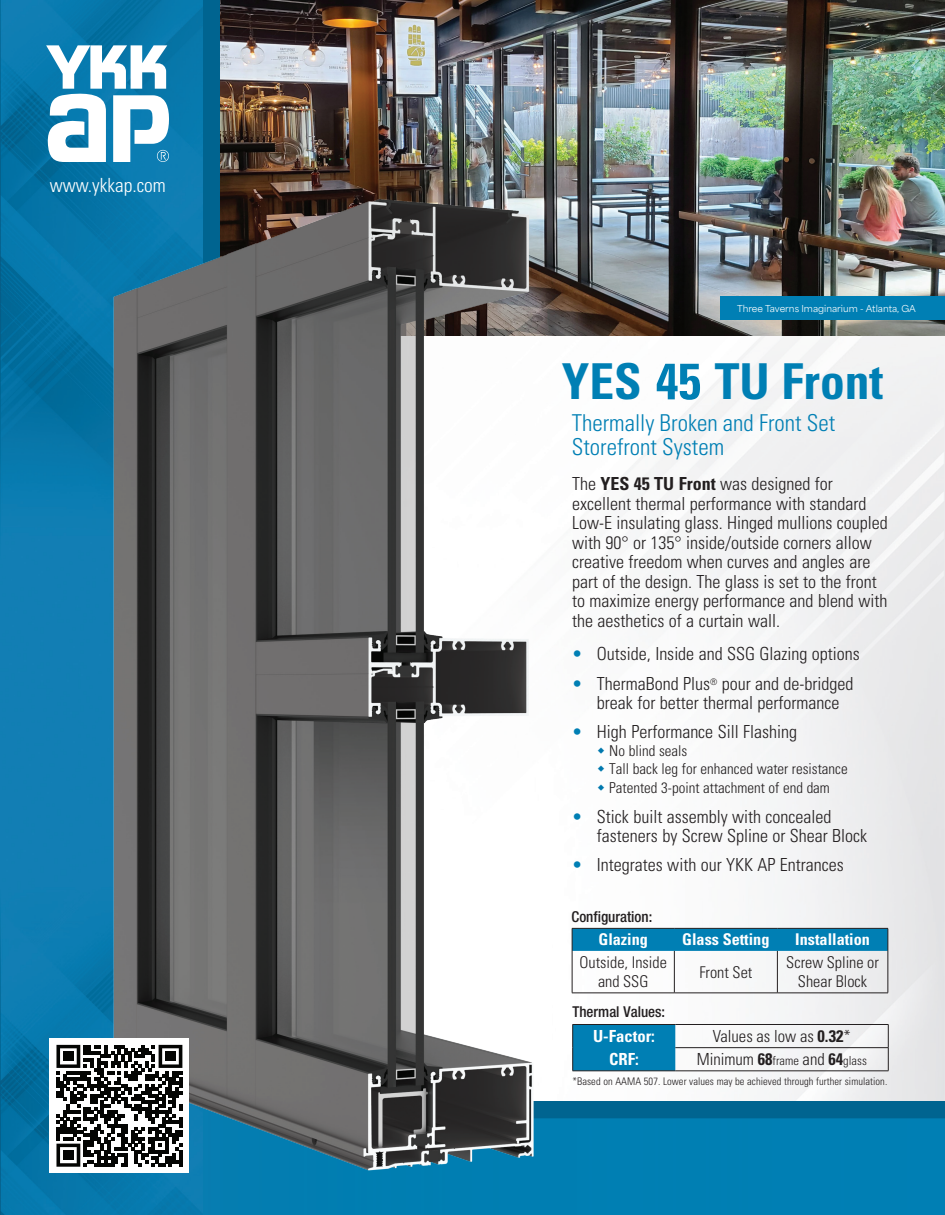
<style>
.page{position:relative;width:945px;height:1215px;background:#fff}
.page>*{position:absolute;margin:0;border:0;box-sizing:border-box;transform-origin:0 0}
.t1{font:700 condensed 49.5px "Univers LT Std";color:#007fb4}
.t2{font:300 condensed 23.25px "Univers LT Std";color:#007fb4}
.t3{font:300 condensed 19.5px "Univers LT Std";color:#fff}
.t4{font:300 condensed 18px/19.5px "Univers LT Std";color:#231f20}
.t5{font:300 condensed 16.65px "Univers LT Std";color:#231f20}
.t6{font:700 condensed 16.65px "Univers LT Std";color:#fff}
.t7{font:300 condensed 16.2px/19.5px "Univers LT Std";color:#231f20;text-align:center}
.t8{font:700 condensed 16.2px "Univers LT Std";color:#fff}
.t9{font:300 condensed 15px/18.6px "Univers LT Std";color:#231f20}
.t10{font:500 condensed 15px "Helvetica Neue LT Std";color:#231f20}
.t11{font:300 condensed 10.5px "Univers LT Std";letter-spacing:.005em;color:#231f20}
.t12{font:9px "Area Normal";color:#fff}
.s1{font-size:51px}
.s2{font-weight:700}
.s3{color:#007fb4}
.s4{font-size:12.45px}
</style>
<div class="page">
<img style="left:550px;top:335px;width:395px;height:765px">
<hr style="left:572px;top:951px;width:1px;height:42px;background:#231f20">
<hr style="left:674px;top:951px;width:1px;height:42px;background:#231f20">
<hr style="left:777px;top:951px;width:1px;height:42px;background:#231f20">
<hr style="left:572px;top:993px;width:102px;height:1px;background:#231f20">
<hr style="left:674px;top:993px;width:103px;height:1px;background:#231f20">
<hr style="left:777px;top:993px;width:111px;height:1px;background:#231f20">
<svg style="left:572px;top:928px;width:317px;height:23px;background:#037bae"></svg>
<hr style="left:888px;top:951px;width:1px;height:42px;background:#231f20">
<hr style="left:675px;top:1024px;width:213px;height:1px;background:#231f20">
<div style="left:572px;top:1024px;width:103px;height:47px;background:#007fb4"></div>
<hr style="left:675px;top:1047px;width:213px;height:1px;background:#231f20">
<hr style="left:572px;top:1071px;width:103px;height:1px;background:#231f20">
<hr style="left:675px;top:1071px;width:213px;height:1px;background:#231f20">
<svg style="left:888px;top:1025px;width:1px;height:46px"></svg>
<img style="left:220px;top:0;width:725px;height:335px">
<div style="left:186px;top:0;width:34px;height:1127px;background:#006490"></div>
<svg style="left:202px;top:1100px;width:743px;height:115px;background:#027caf"></svg>
<img style="left:0;top:0;width:202px;height:1215px">
<svg style="left:46px;top:45px;width:123px;height:117px"></svg>
<div style="left:721px;top:296px;width:224px;height:24px;background:#007fb4"></div>
<img style="left:80px;top:162px;width:470px;height:1032px">
<div style="left:50px;top:1038px;width:139px;height:135px;background:#fff"></div>
<svg style="left:56px;top:1045px;width:126px;height:122px"></svg>
<div style="left:63px;top:1051px;width:11px;height:10px;background:#040503"></div>
<div style="left:165px;top:1051px;width:11px;height:10px;background:#040503"></div>
<div style="left:63px;top:1150px;width:11px;height:10px;background:#040503"></div>
<svg style="left:598px;top:748px;width:6px;height:6px"></svg>
<svg style="left:598px;top:766px;width:6px;height:6px"></svg>
<svg style="left:598px;top:785px;width:6px;height:6px"></svg>
<p class="t3" style="left:50px;top:174px;width:118px">www.ykkap.com</p>
<p class="t12" style="left:737px;top:300px;width:180px">Three Taverns Imaginarium - Atlanta, GA</p>
<p class="t1" style="left:562px;top:351px;width:323px">YES <span class="s1">45</span> TU Front</p>
<p class="t2" style="left:572px;top:409px;width:265px">Thermally Broken and Front Set</p>
<p class="t2" style="left:572px;top:433px;width:154px">Storefront System</p>
<p class="t4" style="left:572px;top:474px;width:317px">The <span class="s2">YES 45 TU Front</span> was designed for excellent thermal performance with standard Low-E insulating glass. Hinged mullions coupled with 90° or 135° inside/outside corners allow creative freedom when curves and angles are part of the design. The glass is set to the front to maximize energy performance and blend with the aesthetics of a curtain wall.</p>
<p class="t4" style="left:572px;top:644px;width:289px"><span class="s3">•</span> Outside, Inside and SSG Glazing options</p>
<p class="t4" style="left:597px;top:674px;width:258px;text-indent:-25px"><span class="s3">•</span> ThermaBond Plus<sup>®</sup> pour and de-bridged break for better thermal performance</p>
<p class="t4" style="left:572px;top:722px;width:227px"><span class="s3">•</span> High Performance Sill Flashing</p>
<p class="t9" style="left:609px;top:742px;width:240px">No blind seals<br>Tall back leg for enhanced water resistance<br>Patented 3-point attachment of end dam</p>
<p class="t4" style="left:597px;top:807px;width:272px;line-height:19px;text-indent:-25px"><span class="s3">•</span> Stick built assembly with concealed fasteners by Screw Spline or Shear Block</p>
<p class="t4" style="left:572px;top:855px;width:273px"><span class="s3">•</span> Integrates with our YKK AP Entrances</p>
<p class="t10" style="left:572px;top:908px;width:82px">Configuration:</p>
<p class="t8" style="left:598px;top:930px;width:51px">Glazing</p>
<p class="t8" style="left:682px;top:930px;width:89px">Glass Setting</p>
<p class="t8" style="left:795px;top:930px;width:76px">Installation</p>
<p class="t7" style="left:580px;top:953px;width:89px">Outside, Inside and SSG</p>
<p class="t7" style="left:699px;top:962px;width:55px">Front Set</p>
<p class="t7" style="left:786px;top:953px;width:94px">Screw Spline or<br>Shear Block</p>
<p class="t10" style="left:572px;top:1003px;width:94px">Thermal Values:</p>
<p class="t6" style="left:593px;top:1026px;width:63px">U-Factor:</p>
<p class="t5" style="left:713px;top:1026px;width:140px">Values as low as <span class="s2">0.32</span>*</p>
<p class="t6" style="left:609px;top:1049px;width:31px">CRF:</p>
<p class="t5" style="left:697px;top:1049px;width:172px">Minimum <span class="s2">68</span><span class="s4">frame</span> and <span class="s2">64</span><span class="s4">glass</span></p>
<p class="t11" style="left:572px;top:1075px;width:316px">*Based on AAMA 507. Lower values may be achieved through further simulation.</p>
</div>
